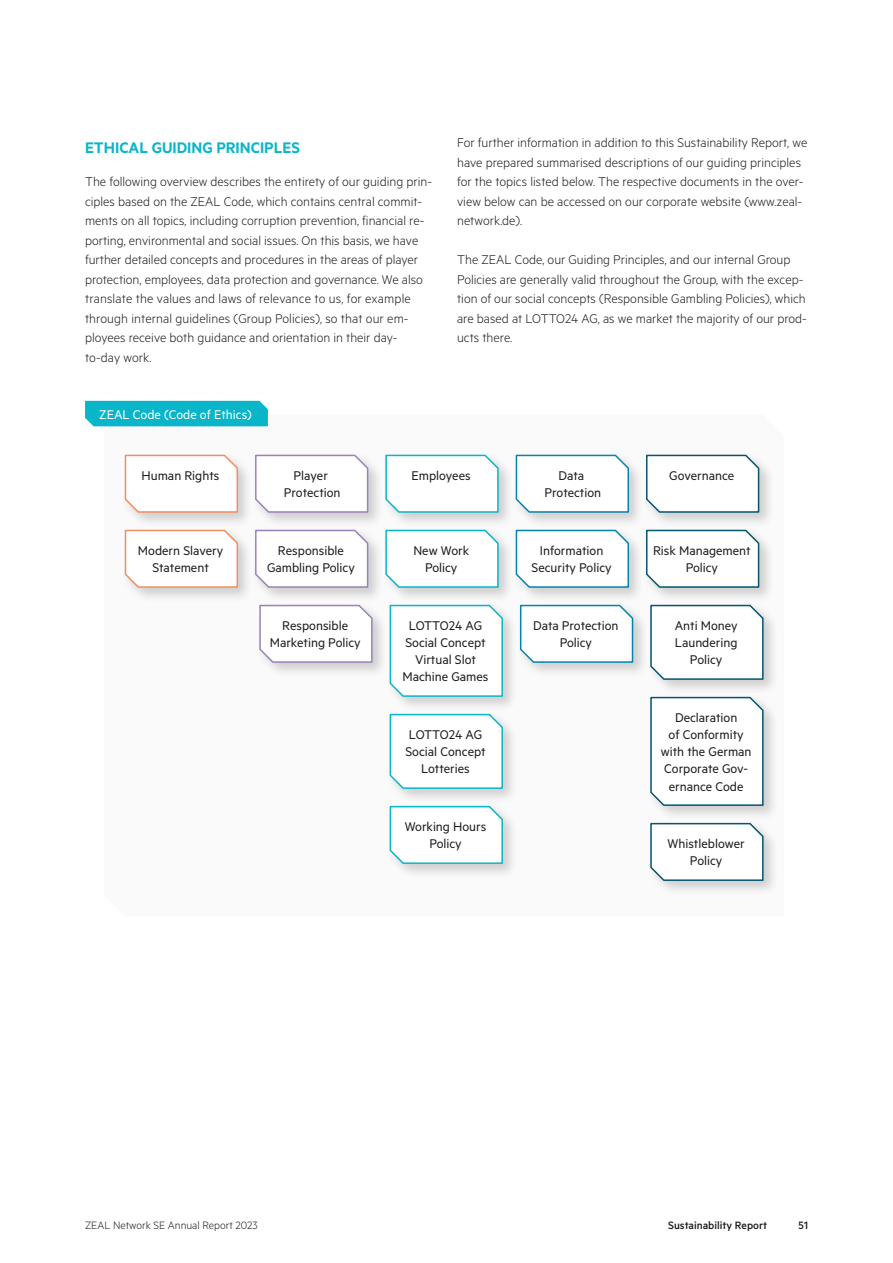
<style>
.page{position:relative;width:893px;height:1263px;background:#fff}
.page>*{position:absolute;margin:0;border:0;box-sizing:border-box;transform-origin:0 0}
.t1{font:600 17.25px "Metric";color:#09b5c9}
.t2{font:300 14.25px/19.5px "Metric";color:#1d1d1b}
.t3{font:14.25px/17.2px "Metric";color:#1d1d1b;text-align:center}
.t4{font:14.25px "Metric";color:#fff}
.t5{font:300 12px "Metric";color:#1d1d1b}
.t6{font:500 12px "Metric";color:#1d1d1b}
</style>
<div class="page">
<div style="left:85px;top:401px;width:183px;height:25px;background:#09b5c9"></div>
<div style="left:122px;top:452px;width:131px;height:76px;background:#1d1d1b;opacity:.2"></div>
<svg style="left:124px;top:454px;width:115px;height:59px"></svg>
<div style="left:252px;top:452px;width:131px;height:76px;background:#1d1d1b;opacity:.2"></div>
<svg style="left:254px;top:454px;width:115px;height:59px"></svg>
<div style="left:252px;top:527px;width:131px;height:76px;background:#1d1d1b;opacity:.2"></div>
<svg style="left:254px;top:529px;width:115px;height:59px"></svg>
<div style="left:256px;top:602px;width:132px;height:76px;background:#1d1d1b;opacity:.2"></div>
<svg style="left:259px;top:604px;width:114px;height:59px"></svg>
<div style="left:122px;top:527px;width:131px;height:76px;background:#1d1d1b;opacity:.2"></div>
<svg style="left:124px;top:529px;width:115px;height:59px"></svg>
<div style="left:382px;top:452px;width:132px;height:76px;background:#1d1d1b;opacity:.2"></div>
<svg style="left:385px;top:454px;width:114px;height:59px"></svg>
<div style="left:382px;top:527px;width:132px;height:76px;background:#1d1d1b;opacity:.2"></div>
<svg style="left:385px;top:529px;width:114px;height:59px"></svg>
<div style="left:513px;top:452px;width:131px;height:76px;background:#1d1d1b;opacity:.2"></div>
<svg style="left:515px;top:454px;width:115px;height:59px"></svg>
<div style="left:513px;top:527px;width:131px;height:76px;background:#1d1d1b;opacity:.2"></div>
<svg style="left:515px;top:529px;width:115px;height:59px"></svg>
<div style="left:517px;top:602px;width:131px;height:76px;background:#1d1d1b;opacity:.2"></div>
<svg style="left:519px;top:604px;width:115px;height:59px"></svg>
<div style="left:643px;top:452px;width:131px;height:76px;background:#1d1d1b;opacity:.2"></div>
<svg style="left:645px;top:454px;width:115px;height:59px"></svg>
<div style="left:643px;top:527px;width:131px;height:76px;background:#1d1d1b;opacity:.2"></div>
<svg style="left:645px;top:529px;width:115px;height:59px"></svg>
<div style="left:647px;top:602px;width:131px;height:93px;background:#1d1d1b;opacity:.2"></div>
<svg style="left:649px;top:604px;width:115px;height:76px"></svg>
<div style="left:387px;top:602px;width:131px;height:110px;background:#1d1d1b;opacity:.2"></div>
<svg style="left:389px;top:604px;width:115px;height:94px"></svg>
<div style="left:387px;top:711px;width:131px;height:93px;background:#1d1d1b;opacity:.2"></div>
<svg style="left:389px;top:713px;width:115px;height:77px"></svg>
<div style="left:647px;top:694px;width:131px;height:127px;background:#1d1d1b;opacity:.2"></div>
<svg style="left:649px;top:696px;width:115px;height:111px"></svg>
<div style="left:647px;top:820px;width:131px;height:76px;background:#1d1d1b;opacity:.2"></div>
<svg style="left:649px;top:822px;width:115px;height:60px"></svg>
<div style="left:387px;top:803px;width:131px;height:76px;background:#1d1d1b;opacity:.2"></div>
<svg style="left:389px;top:805px;width:115px;height:60px"></svg>
<p class="t1" style="left:85px;top:137px;width:217px">ETHICAL GUIDING PRINCIPLES</p>
<p class="t2" style="left:85px;top:171px;width:348px">The following overview describes the entirety of our guiding prin&shy;ciples based on the ZEAL Code, which contains central commit&shy;ments on all topics, including corruption prevention, financial re&shy;porting, environmental and social issues. On this basis, we have further detailed concepts and procedures in the areas of player protection, employees, data protection and governance. We also translate the values and laws of relevance to us, for example through internal guidelines (Group Policies), so that our em&shy;ployees receive both guidance and orientation in their day&shy;to-day work.</p>
<p class="t4" style="left:99px;top:406px;width:154px">ZEAL Code (Code of Ethics)</p>
<p class="t2" style="left:457px;top:132px;width:352px">For further information in addition to this Sustainability Report, we have prepared summarised descriptions of our guiding principles for the topics listed below. The respective documents in the over&shy;view below can be accessed on our corporate website (www.zeal&shy;network.de).</p>
<p class="t2" style="left:457px;top:249px;width:351px">The ZEAL Code, our Guiding Principles, and our internal Group Policies are generally valid throughout the Group, with the excep&shy;tion of our social concepts (Responsible Gambling Policies), which are based at LOTTO24 AG, as we market the majority of our prod&shy;ucts there.</p>
<p class="t3" style="left:141px;top:466px;width:79px">Human Rights</p>
<p class="t3" style="left:284px;top:466px;width:58px">Player<br>Protection</p>
<p class="t3" style="left:411px;top:466px;width:61px">Employees</p>
<p class="t3" style="left:545px;top:466px;width:58px">Data<br>Protection</p>
<p class="t3" style="left:669px;top:466px;width:67px">Governance</p>
<p class="t3" style="left:267px;top:541px;width:89px">Responsible<br>Gambling Policy</p>
<p class="t3" style="left:138px;top:541px;width:87px">Modern Slavery<br>Statement</p>
<p class="t3" style="left:413px;top:541px;width:57px">New Work<br>Policy</p>
<p class="t3" style="left:270px;top:616px;width:92px">Responsible<br>Marketing Policy</p>
<p class="t3" style="left:402px;top:616px;width:88px">LOTTO24 AG<br>Social Concept<br>Virtual Slot<br>Machine Games</p>
<p class="t3" style="left:405px;top:725px;width:82px">LOTTO24 AG<br>Social Concept<br>Lotteries</p>
<p class="t3" style="left:405px;top:817px;width:83px">Working Hours<br>Policy</p>
<p class="t3" style="left:531px;top:541px;width:82px">Information<br>Security Policy</p>
<p class="t3" style="left:533px;top:616px;width:87px">Data Protection<br>Policy</p>
<p class="t3" style="left:653px;top:541px;width:99px">Risk Management<br>Policy</p>
<p class="t3" style="left:675px;top:616px;width:64px">Anti Money<br>Laundering<br>Policy</p>
<p class="t3" style="left:661px;top:708px;width:92px">Declaration<br>of Conformity with the German<br>Corporate Gov&shy;ernance Code</p>
<p class="t3" style="left:667px;top:834px;width:79px">Whistleblower<br>Policy</p>
<p class="t5" style="left:85px;top:1218px;width:174px">ZEAL Network SE Annual Report 2023</p>
<p class="t6" style="left:668px;top:1218px;width:101px">Sustainability Report</p>
<p class="t6" style="left:799px;top:1218px;width:11px">51</p>
</div>
